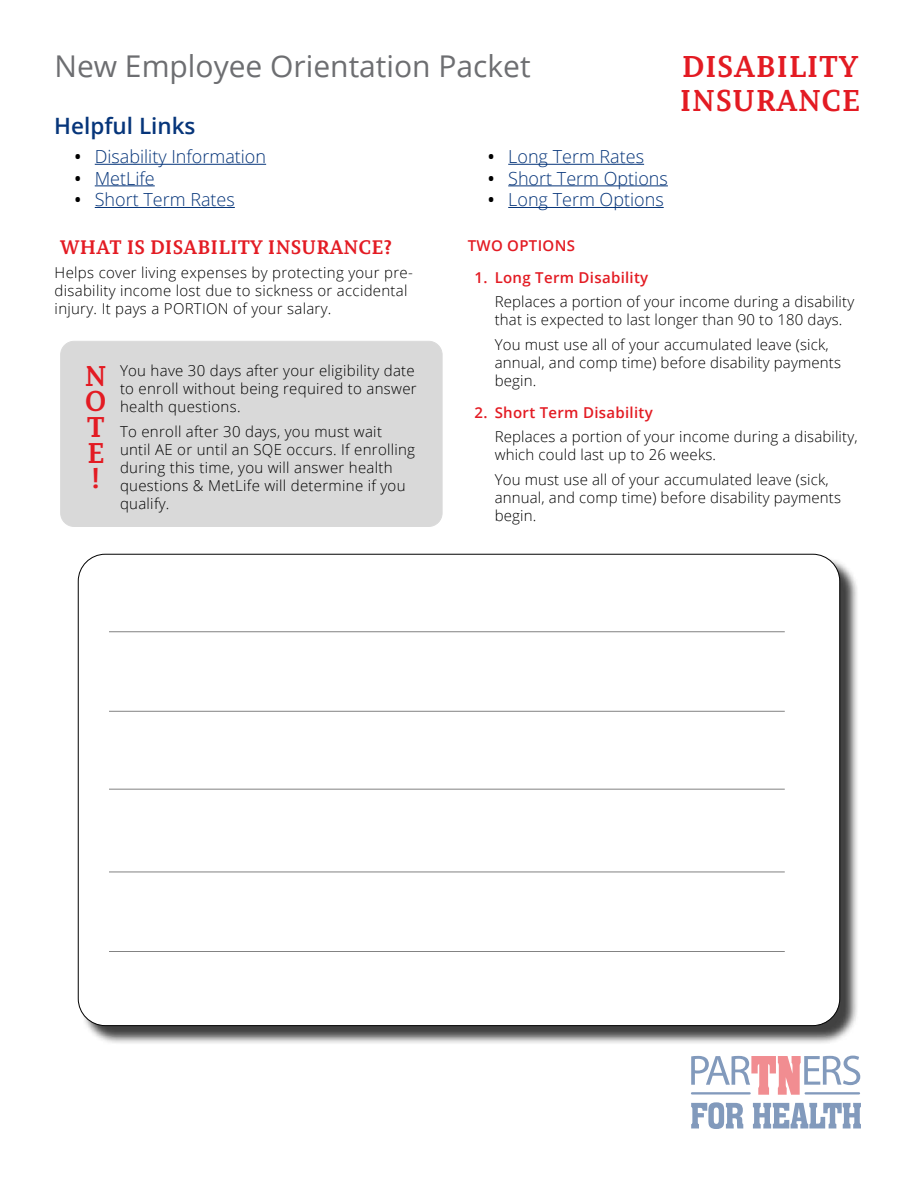
<style>
.page{position:relative;width:918px;height:1188px;background:#fff}
.page>*{position:absolute;margin:0;border:0;box-sizing:border-box;transform-origin:0 0}
.t1{font:30px "Open Sans";color:#6d6e71}
.t2{font:700 30px/34.5px "Permian Slab Serif Typeface";letter-spacing:.02em;color:#e31b23}
.t3{font:700 28.5px/25.7px "Permian Slab Serif Typeface";color:#e31b23;text-align:justify}
.t4{font:600 22.5px "Open Sans";color:#06357a}
.t5{font:700 19.5px "Permian Slab Serif Typeface";letter-spacing:.01em;color:#e31b23}
.t6{font:300 18px "Open Sans";color:#06357a}
.t7{font:300 15px/18px "Open Sans";letter-spacing:.02em;color:#000}
.t8{font:600 15px "Open Sans";letter-spacing:.02em;color:#e31b23}
.s1{font-weight:600;color:#000}
</style>
<div class="page">
<svg style="left:691px;top:1056px;width:169px;height:39px"></svg>
<svg style="left:691px;top:1102px;width:52px;height:27px"></svg>
<svg style="left:753px;top:1103px;width:108px;height:26px"></svg>
<div style="left:80px;top:556px;width:779px;height:489px;background:#000;opacity:.75"></div>
<div style="left:78px;top:554px;width:762px;height:472px;background:#fff;border-radius:27px"></div>
<hr style="left:109px;top:631px;width:676px;height:1px;background:#000">
<hr style="left:109px;top:872px;width:676px;height:1px;background:#000">
<hr style="left:109px;top:711px;width:676px;height:1px;background:#000">
<hr style="left:109px;top:951px;width:676px;height:1px;background:#000">
<hr style="left:109px;top:789px;width:676px;height:1px;background:#000">
<hr style="left:95px;top:164px;width:171px;height:1px;background:#06357a">
<hr style="left:95px;top:185px;width:60px;height:1px;background:#06357a">
<hr style="left:95px;top:207px;width:140px;height:1px;background:#06357a">
<hr style="left:508px;top:164px;width:136px;height:1px;background:#06357a">
<hr style="left:508px;top:185px;width:160px;height:1px;background:#06357a">
<hr style="left:508px;top:207px;width:156px;height:1px;background:#06357a">
<div style="left:61px;top:341px;width:381px;height:186px;background:#d9d9d9;border-radius:14px"></div>
<div style="left:60px;top:341px;width:382px;height:186px;border:1px solid #000;border-radius:14px"></div>
<h1 class="t1" style="left:54px;top:46px;width:478px">New Employee Orientation Packet</h1>
<h1 class="t2" style="left:680px;top:47px;width:182px">DISABILITY<br>INSURANCE</h1>
<h3 class="t4" style="left:54px;top:111px;width:143px">Helpful Links</h3>
<p class="t6" style="left:75px;top:144px;width:193px"><span class="s1">•</span> Disability Information</p>
<p class="t6" style="left:75px;top:166px;width:82px"><span class="s1">•</span> MetLife</p>
<p class="t6" style="left:75px;top:187px;width:162px"><span class="s1">•</span> Short Term Rates</p>
<p class="t6" style="left:488px;top:144px;width:158px"><span class="s1">•</span> Long Term Rates</p>
<p class="t6" style="left:488px;top:166px;width:181px"><span class="s1">•</span> Short Term Options</p>
<p class="t6" style="left:488px;top:187px;width:177px"><span class="s1">•</span> Long Term Options</p>
<h3 class="t5" style="left:60px;top:231px;width:333px">WHAT IS DISABILITY INSURANCE?</h3>
<p class="t7" style="left:55px;top:263px;width:360px">Helps cover living expenses by protecting your pre&shy;disability income lost due to sickness or accidental injury. It pays a PORTION of your salary.</p>
<h2 class="t3" style="left:85px;top:361px;width:23px">N O T E !</h2>
<p class="t7" style="left:120px;top:361px;width:298px">You have 30 days after your eligibility date to enroll without being required to answer health questions.</p>
<p class="t7" style="left:120px;top:422px;width:297px">To enroll after 30 days, you must wait until AE or until an SQE occurs. If enrolling during this time, you will answer health questions &amp; MetLife will determine if you qualify.</p>
<p class="t8" style="left:468px;top:236px;width:109px">TWO OPTIONS</p>
<p class="t8" style="left:474px;top:267px;width:175px">1. Long Term Disability</p>
<p class="t7" style="left:495px;top:293px;width:361px">Replaces a portion of your income during a disability that is expected to last longer than 90 to 180 days.</p>
<p class="t7" style="left:495px;top:335px;width:348px">You must use all of your accumulated leave (sick, annual, and comp time) before disability payments begin.</p>
<p class="t8" style="left:474px;top:402px;width:180px">2. Short Term Disability</p>
<p class="t7" style="left:495px;top:428px;width:364px">Replaces a portion of your income during a disability, which could last up to 26 weeks.</p>
<p class="t7" style="left:495px;top:470px;width:348px">You must use all of your accumulated leave (sick, annual, and comp time) before disability payments begin.</p>
</div>
